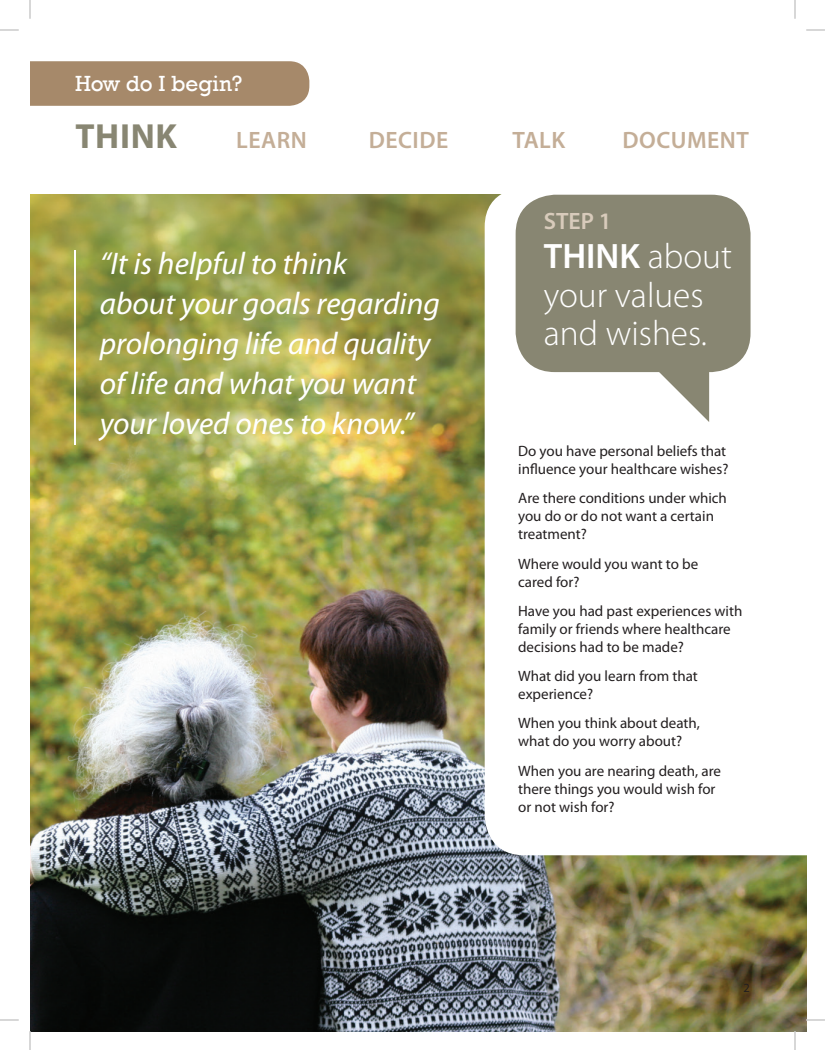
<style>
.page{position:relative;width:825px;height:1050px;background:#fff}
.page>*{position:absolute;margin:0;border:0;box-sizing:border-box;transform-origin:0 0}
.t1{font:300 35.38px/38.8px "Myriad Pro";color:#fff}
.t2{font:700 35px "Myriad Pro";letter-spacing:.02em;color:#888672}
.t3{font:italic 31.38px/40px "Myriad Pro";color:#fff}
.t4{font:600 23.75px "Myriad Pro";letter-spacing:.02em;color:#c4ae97}
.t5{font:600 23.75px "Myriad Pro";color:#d8cbbb}
.t6{font:22.5px "Rockwell";color:#fff}
.t7{font:15px/18px "Myriad Pro";color:#231f20}
.t8{font:12.5px "Myriad Pro";color:#231f20}
.s1{font-weight:600}
</style>
<div class="page">
<div style="left:30px;top:61px;width:279px;height:45px;background:#a6896a"></div>
<img style="left:30px;top:195px;width:776px;height:836px">
<svg style="left:485px;top:194px;width:321px;height:661px"></svg>
<div style="left:516px;top:195px;width:235px;height:177px;background:#888672;border-radius:39px"></div>
<svg style="left:622px;top:372px;width:87px;height:50px"></svg>
<hr style="left:74px;top:250px;width:2px;height:195px;background:#fff">
<svg style="left:794px;top:0;width:2px;height:19px"></svg>
<svg style="left:29px;top:0;width:2px;height:19px"></svg>
<svg style="left:806px;top:29px;width:19px;height:2px"></svg>
<svg style="left:0;top:29px;width:19px;height:2px"></svg>
<svg style="left:806px;top:1019px;width:19px;height:2px"></svg>
<svg style="left:0;top:1019px;width:19px;height:2px"></svg>
<svg style="left:794px;top:1031px;width:2px;height:19px"></svg>
<svg style="left:29px;top:1031px;width:2px;height:19px"></svg>
<h3 class="t6" style="left:75px;top:70px;width:169px">How do I begin?</h3>
<h2 class="t2" style="left:75px;top:117px;width:103px">THINK</h2>
<h3 class="t4" style="left:236px;top:127px;width:72px">LEARN</h3>
<h3 class="t4" style="left:369px;top:127px;width:81px">DECIDE</h3>
<h3 class="t4" style="left:513px;top:127px;width:54px">TALK</h3>
<h3 class="t4" style="left:623px;top:127px;width:128px">DOCUMENT</h3>
<h3 class="t3" style="left:100px;top:244px;width:342px">“It is helpful to think<br>about your goals regarding prolonging life and quality of life and what you want your loved ones to know.”</h3>
<h3 class="t5" style="left:544px;top:208px;width:69px">STEP 1</h3>
<h1 class="t1" style="left:544px;top:237px;width:190px"><span class="s1">THINK</span> about your values and wishes.</h1>
<p class="t7" style="left:518px;top:442px;width:212px">Do you have personal beliefs that influence your healthcare wishes?</p>
<p class="t7" style="left:518px;top:490px;width:210px">Are there conditions under which you do or do not want a certain treatment?</p>
<p class="t7" style="left:518px;top:555px;width:182px">Where would you want to be cared for?</p>
<p class="t7" style="left:518px;top:602px;width:226px">Have you had past experiences with family or friends where healthcare decisions had to be made?</p>
<p class="t7" style="left:518px;top:667px;width:181px">What did you learn from that experience?</p>
<p class="t7" style="left:518px;top:715px;width:183px">When you think about death, what do you worry about?</p>
<p class="t7" style="left:518px;top:762px;width:204px">When you are nearing death, are there things you would wish for or not wish for?</p>
<p class="t8" style="left:744px;top:981px;width:8px">2</p>
</div>
